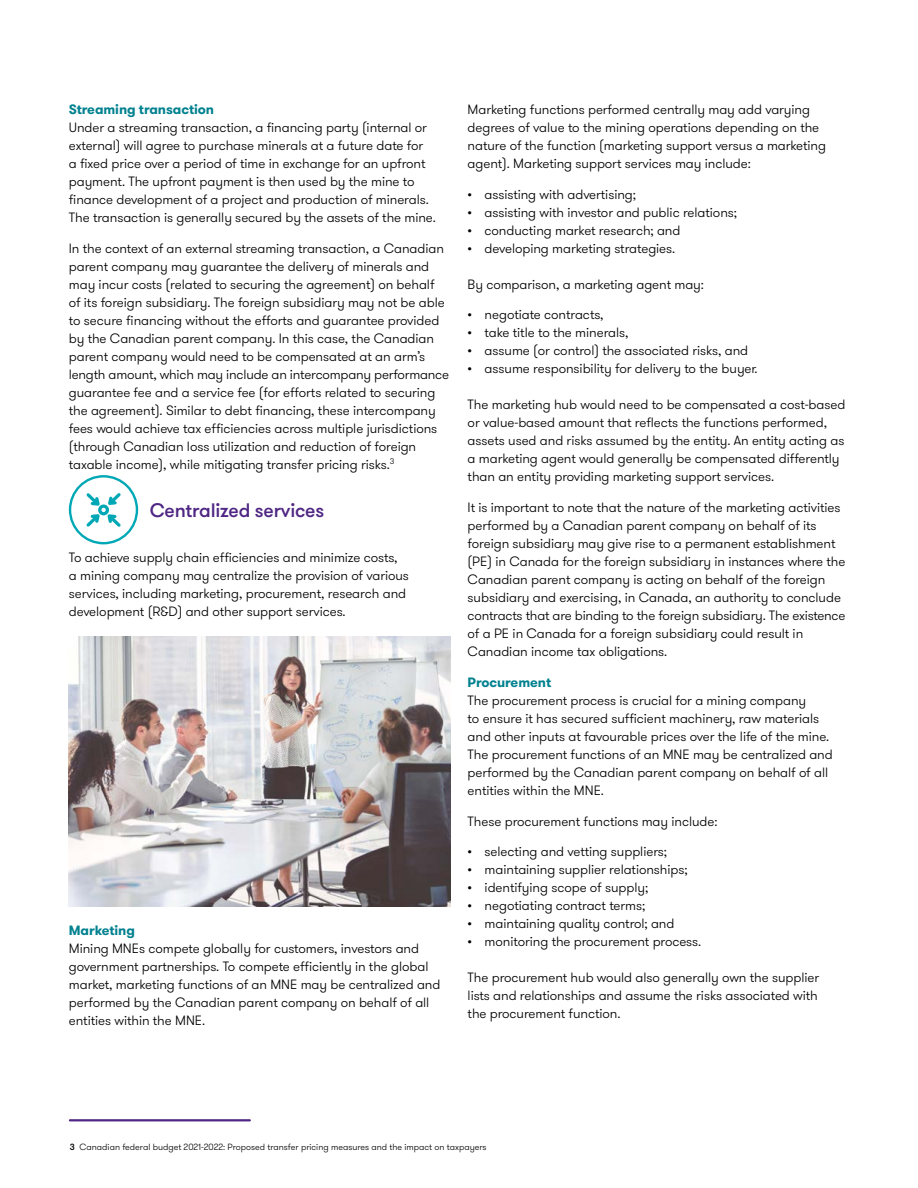
<style>
.page{position:relative;width:918px;height:1188px;background:#fff}
.page>*{position:absolute;margin:0;border:0;box-sizing:border-box;transform-origin:0 0}
.t1{font:500 19.5px "GT Walsheim Pro";letter-spacing:-.01em;color:#4f2683}
.t2{font:300 13.5px/18px "GT Walsheim Pro";letter-spacing:-.005em;color:#000}
.t3{font:700 13.5px "GT Walsheim Pro";letter-spacing:-.005em;color:#00818f}
.t4{font:300 9px "GT Walsheim Pro";color:#000}
.s1{font-weight:500}
</style>
<div class="page">
<svg style="left:69px;top:475px;width:69px;height:69px"></svg>
<img style="left:69px;top:637px;width:381px;height:269px">
<hr style="left:70px;top:1119px;width:180px;height:2px;background:#4f2683">
<p class="t3" style="left:69px;top:100px;width:147px">Streaming transaction</p>
<p class="t2" style="left:69px;top:118px;width:369px">Under a streaming transaction, a financing party (internal or external) will agree to purchase minerals at a future date for<br>a fixed price over a period of time in exchange for an upfront payment. The upfront payment is then used by the mine to finance development of a project and production of minerals.<br>The transaction is generally secured by the assets of the mine.</p>
<p class="t2" style="left:69px;top:239px;width:382px">In the context of an external streaming transaction, a Canadian parent company may guarantee the delivery of minerals and may incur costs (related to securing the agreement) on behalf of its foreign subsidiary. The foreign subsidiary may not be able to secure financing without the efforts and guarantee provided by the Canadian parent company. In this case, the Canadian parent company would need to be compensated at an arm’s length amount, which may include an intercompany performance guarantee fee and a service fee (for efforts related to securing the agreement). Similar to debt financing, these intercompany fees would achieve tax efficiencies across multiple jurisdictions (through Canadian loss utilization and reduction of foreign taxable income), while mitigating transfer pricing risks.<sup>3</sup></p>
<h1 class="t1" style="left:150px;top:498px;width:176px">Centralized services</h1>
<p class="t2" style="left:69px;top:549px;width:342px">To achieve supply chain efficiencies and minimize costs,<br>a mining company may centralize the provision of various services, including marketing, procurement, research and development (R&amp;D) and other support services.</p>
<p class="t3" style="left:69px;top:922px;width:68px">Marketing</p>
<p class="t2" style="left:69px;top:940px;width:373px">Mining MNEs compete globally for customers, investors and government partnerships. To compete efficiently in the global market, marketing functions of an MNE may be centralized and performed by the Canadian parent company on behalf of all entities within the MNE.</p>
<p class="t2" style="left:468px;top:100px;width:360px">Marketing functions performed centrally may add varying degrees of value to the mining operations depending on the nature of the function (marketing support versus a marketing agent). Marketing support services may include:</p>
<p class="t2" style="left:468px;top:185px;width:170px">• assisting with advertising;</p>
<p class="t2" style="left:468px;top:203px;width:271px">• assisting with investor and public relations;</p>
<p class="t2" style="left:468px;top:221px;width:214px">• conducting market research; and</p>
<p class="t2" style="left:468px;top:239px;width:209px">• developing marketing strategies.</p>
<p class="t2" style="left:468px;top:275px;width:238px">By comparison, a marketing agent may:</p>
<p class="t2" style="left:468px;top:306px;width:137px">• negotiate contracts,</p>
<p class="t2" style="left:468px;top:324px;width:162px">• take title to the minerals,</p>
<p class="t2" style="left:468px;top:342px;width:282px">• assume (or control) the associated risks, and</p>
<p class="t2" style="left:468px;top:360px;width:292px">• assume responsibility for delivery to the buyer.</p>
<p class="t2" style="left:468px;top:396px;width:379px">The marketing hub would need to be compensated a cost-based or value-based amount that reflects the functions performed, assets used and risks assumed by the entity. An entity acting as a marketing agent would generally be compensated differently than an entity providing marketing support services.</p>
<p class="t2" style="left:468px;top:499px;width:379px">It is important to note that the nature of the marketing activities performed by a Canadian parent company on behalf of its foreign subsidiary may give rise to a permanent establishment (PE) in Canada for the foreign subsidiary in instances where the Canadian parent company is acting on behalf of the foreign subsidiary and exercising, in Canada, an authority to conclude contracts that are binding to the foreign subsidiary. The existence of a PE in Canada for a foreign subsidiary could result in Canadian income tax obligations.</p>
<p class="t3" style="left:468px;top:673px;width:85px">Procurement</p>
<p class="t2" style="left:468px;top:691px;width:367px">The procurement process is crucial for a mining company<br>to ensure it has secured sufficient machinery, raw materials and other inputs at favourable prices over the life of the mine.<br>The procurement functions of an MNE may be centralized and performed by the Canadian parent company on behalf of all entities within the MNE.</p>
<p class="t2" style="left:468px;top:812px;width:251px">These procurement functions may include:</p>
<p class="t2" style="left:468px;top:843px;width:201px">• selecting and vetting suppliers;</p>
<p class="t2" style="left:468px;top:861px;width:222px">• maintaining supplier relationships;</p>
<p class="t2" style="left:468px;top:879px;width:182px">• identifying scope of supply;</p>
<p class="t2" style="left:468px;top:897px;width:179px">• negotiating contract terms;</p>
<p class="t2" style="left:468px;top:915px;width:208px">• maintaining quality control; and</p>
<p class="t2" style="left:468px;top:933px;width:235px">• monitoring the procurement process.</p>
<p class="t2" style="left:468px;top:969px;width:353px;text-align:justify">The procurement hub would also generally own the supplier lists and relationships and assume the risks associated with the procurement function.</p>
<p class="t4" style="left:70px;top:1141px;width:418px"><span class="s1">3</span> Canadian federal budget 2021-2022: Proposed transfer pricing measures and the impact on taxpayers</p>
</div>
